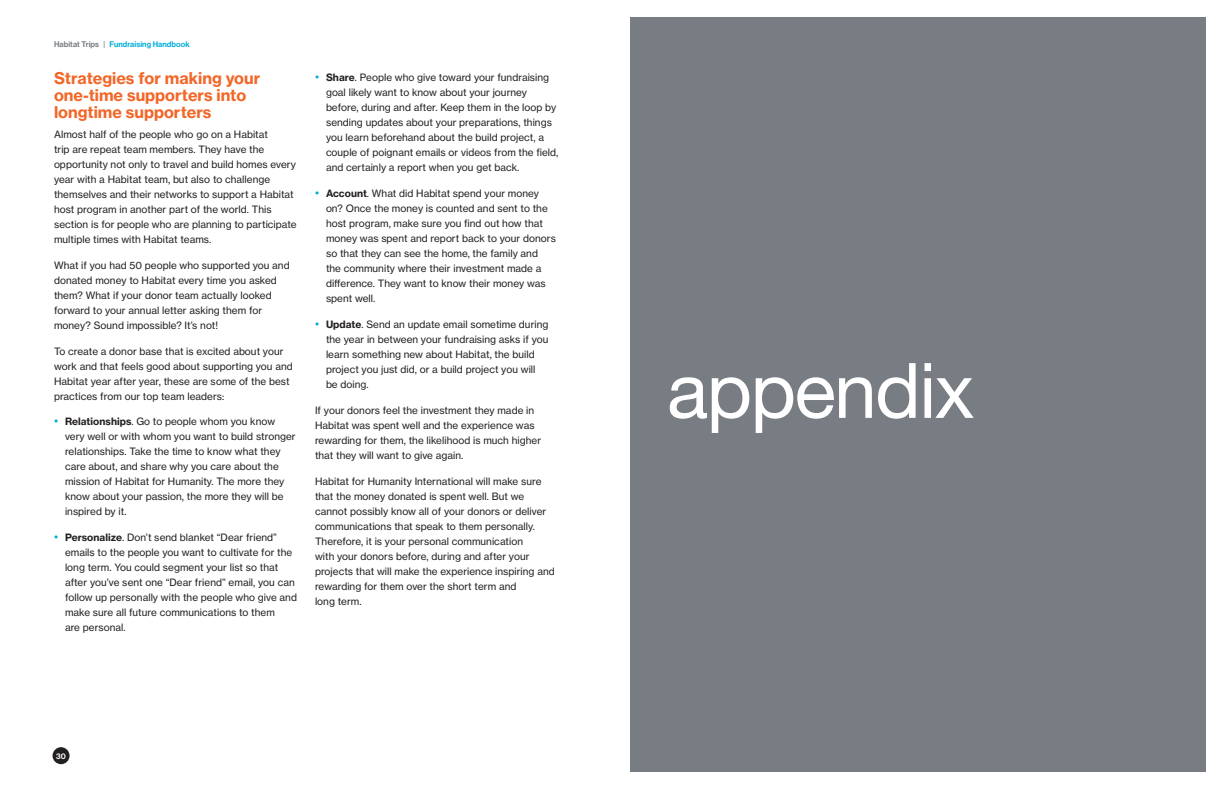
<style>
.page{position:relative;width:1224px;height:792px;background:#fff}
.page>*{position:absolute;margin:0;border:0;box-sizing:border-box;transform-origin:0 0}
.t1{font:76.7px "Helvetica Neue";letter-spacing:-.02em;color:#fff}
.subhead-orange-bold{font:16px/17px "N Haas Grotesk TX Pro 75 Bd";color:#f26728}
.bullets_-_in_body_co{font:10px/15px "N Haas Grotesk TX Pro 55 Rg";letter-spacing:.005em;color:#231f20}
.body_copy{font:10px/15px "N Haas Grotesk TX Pro 55 Rg";letter-spacing:.005em;color:#231f20}
.t2{font:8px "N Haas Grotesk DS Pro 65 Md";letter-spacing:.01em;color:#00acd8}
.t3{font:8px "N Haas Grotesk DS Pro 65 Md";color:#fff}
.s1{color:#787d83}
.s2{font-size:12px;color:#00acd8}
.s3{font-family:"N Haas Grotesk TX Pro 75 Bd"}
</style>
<div class="page">
<div style="left:53px;top:747px;width:17px;height:17px;background:#231f20;border-radius:50%"></div>
<div style="left:630px;top:17px;width:576px;height:755px;background:#787d83"></div>
<p class="t2" style="left:54px;top:40px;width:137px"><span class="s1">Habitat Trips |</span> Fundraising Handbook</p>
<p class="subhead-orange-bold" style="left:54px;top:70px;width:208px">Strategies for making your one-time supporters into longtime supporters</p>
<p class="body_copy" style="left:54px;top:127px;width:244px">Almost half of the people who go on a Habitat<br>trip are repeat team members. They have the opportunity not only to travel and build homes every year with a Habitat team, but also to challenge themselves and their networks to support a Habitat host program in another part of the world. This section is for people who are planning to participate multiple times with Habitat teams.</p>
<p class="body_copy" style="left:54px;top:258px;width:237px">What if you had 50 people who supported you and donated money to Habitat every time you asked them? What if your donor team actually looked forward to your annual letter asking them for money? Sound impossible? It’s not!</p>
<p class="body_copy" style="left:54px;top:343px;width:240px">To create a donor base that is excited about your work and that feels good about supporting you and Habitat year after year, these are some of the best practices from our top team leaders:</p>
<p class="bullets_-_in_body_co" style="left:65px;top:414px;width:232px;text-indent:-11px"><span class="s2">•</span> <span class="s3">Relationships</span>. Go to people whom you know very well or with whom you want to build stronger relationships. Take the time to know what they care about, and share why you care about the mission of Habitat for Humanity. The more they know about your passion, the more they will be inspired by it.</p>
<p class="bullets_-_in_body_co" style="left:65px;top:530px;width:234px;text-indent:-11px"><span class="s2">•</span> <span class="s3">Personalize</span>. Don’t send blanket “Dear friend” emails to the people you want to cultivate for the long term. You could segment your list so that after you’ve sent one “Dear friend” email, you can follow up personally with the people who give and make sure all future communications to them<br>are personal.</p>
<p class="bullets_-_in_body_co" style="left:326px;top:70px;width:234px;text-indent:-11px"><span class="s2">•</span> <span class="s3">Share</span>. People who give toward your fundraising goal likely want to know about your journey before, during and after. Keep them in the loop by sending updates about your preparations, things you learn beforehand about the build project, a couple of poignant emails or videos from the field, and certainly a report when you get back.</p>
<p class="bullets_-_in_body_co" style="left:326px;top:186px;width:231px;text-indent:-11px"><span class="s2">•</span> <span class="s3">Account</span>. What did Habitat spend your money on? Once the money is counted and sent to the host program, make sure you find out how that money was spent and report back to your donors so that they can see the home, the family and<br>the community where their investment made a difference. They want to know their money was spent well.</p>
<p class="bullets_-_in_body_co" style="left:326px;top:317px;width:224px;text-indent:-11px"><span class="s2">•</span> <span class="s3">Update</span>. Send an update email sometime during the year in between your fundraising asks if you learn something new about Habitat, the build project you just did, or a build project you will be doing.</p>
<p class="body_copy" style="left:315px;top:403px;width:228px">If your donors feel the investment they made in Habitat was spent well and the experience was rewarding for them, the likelihood is much higher that they will want to give again.</p>
<p class="body_copy" style="left:315px;top:473px;width:241px">Habitat for Humanity International will make sure that the money donated is spent well. But we cannot possibly know all of your donors or deliver communications that speak to them personally.<br>Therefore, it is your personal communication<br>with your donors before, during and after your projects that will make the experience inspiring and rewarding for them over the short term and<br>long term.</p>
<p class="t3" style="left:56px;top:751px;width:11px">30</p>
<p class="t1" style="left:667px;top:335px;width:309px">appendix</p>
</div>
